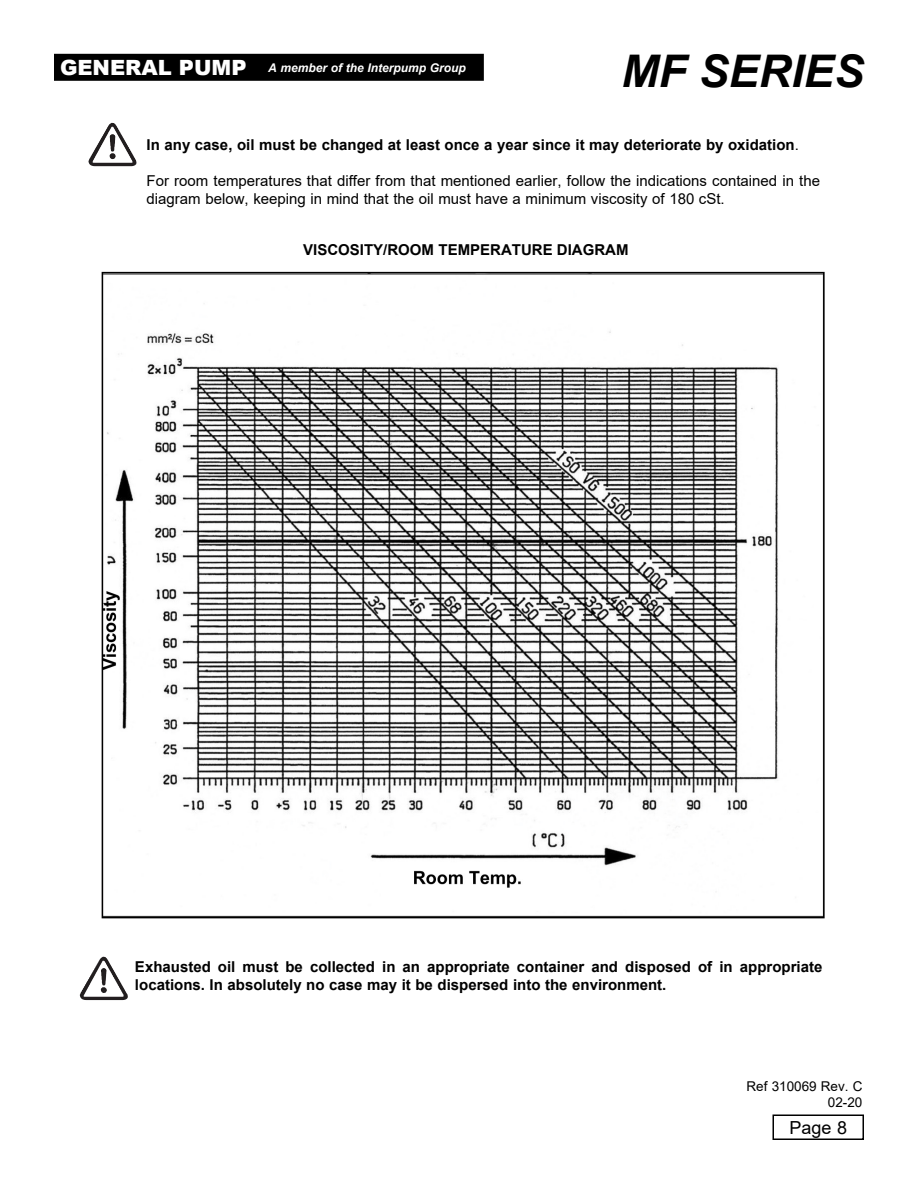
<style>
.page{position:relative;width:918px;height:1188px;background:#fff}
.page>*{position:absolute;margin:0;border:0;box-sizing:border-box;transform-origin:0 0}
.t1{font:italic 700 45px "Arial";color:#000}
.t2{font:18px "Arial";color:#000}
.t3{font:700 15px/18px "Arial";color:#000}
.t4{font:15px/18px "Arial";color:#000}
.t5{font:13.5px/16.2px "Arial";color:#000;text-align:right}
.t6{font:italic 700 12px "Arial";color:#fff}
.s1{font-weight:900;font-style:normal;font-size:21px}
.s2{font-weight:400}
</style>
<div class="page">
<div style="left:54px;top:54px;width:430px;height:27px;background:#000"></div>
<img style="left:89px;top:124px;width:47px;height:42px">
<img style="left:105px;top:331px;width:673px;height:557px">
<img style="left:80px;top:958px;width:48px;height:42px">
<div style="left:772px;top:1114px;width:92px;height:26px;border:2px solid #000"></div>
<p class="t6" style="left:60px;top:60px;width:407px"><span class="s1">GENERAL PUMP</span> A member of the Interpump Group</p>
<h1 class="t1" style="left:621px;top:41px;width:244px">MF SERIES</h1>
<p class="t3" style="left:147px;top:136px;width:654px">In any case, oil must be changed at least once a year since it may deteriorate by oxidation<span class="s2">.</span></p>
<p class="t4" style="left:147px;top:172px;width:675px">For room temperatures that differ from that mentioned earlier, follow the indications contained in the diagram below, keeping in mind that the oil must have a minimum viscosity of 180 cSt.</p>
<p class="t3" style="left:303px;top:241px;width:327px">VISCOSITY/ROOM TEMPERATURE DIAGRAM</p>
<p class="t3" style="left:135px;top:958px;width:689px">Exhausted oil must be collected in an appropriate container and disposed of in appropriate locations. In absolutely no case may it be dispersed into the environment.</p>
<p class="t5" style="left:747px;top:1078px;width:117px">Ref 310069 Rev. C<br>02-20</p>
<p class="t2" style="left:789px;top:1115px;width:59px">Page 8</p>
</div>
